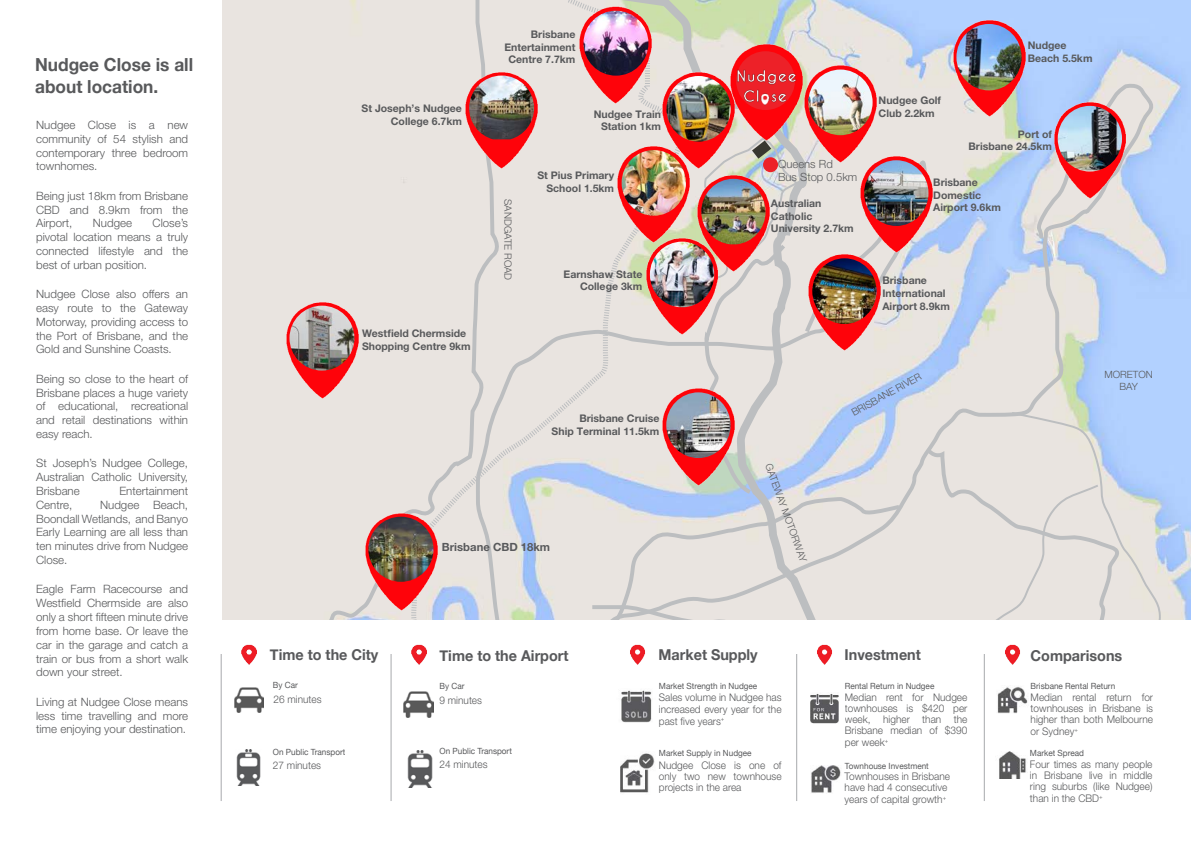
<style>
.page{position:relative;width:1191px;height:842px;background:#fff}
.page>*{position:absolute;margin:0;border:0;box-sizing:border-box;transform-origin:0 0}
.t1{font:700 18px/21.6px "Helvetica Neue";color:#58595b;scale:.96 1}
.t2{font:700 15px "Helvetica Neue";color:#58595b;scale:.96 1}
.t3{font:300 11.5px/13.8px "Helvetica Neue LT Pro";color:#58595b;text-align:justify}
.t4{font:300 11.3px/13.6px "Helvetica Neue LT Pro";color:#58595b}
.t5{font:700 11.3px "Helvetica Neue LT Pro";color:#58595b}
.t6{font:300 10.5px/11px "Helvetica Neue LT Pro";color:#58595b;text-align:justify;scale:.96 1}
.t7{font:700 10.5px/12.6px "Helvetica Neue LT Pro";color:#58595b;text-align:right}
.t8{font:300 10px/12px "Helvetica Neue LT Pro";color:#58595b;text-align:center}
.t9{font:8.5px "Helvetica Neue";color:#58595b;scale:.96 1}
</style>
<div class="page">
<svg style="left:906px;top:0;width:285px;height:620px;background:#b5d1fa"></svg>
<div style="left:222px;top:0;width:188px;height:620px;background:#e9e4e0"></div>
<div style="left:410px;top:0;width:159px;height:620px;background:#e9e4e0"></div>
<img style="left:354px;top:502px;width:88px;height:110px">
<img style="left:368px;top:517px;width:65px;height:65px;border-radius:33px">
<svg style="left:1155px;top:411px;width:28px;height:209px;background:#bcd2f2"></svg>
<svg style="left:442px;top:83px;width:713px;height:537px;background:#dadde2"></svg>
<svg style="left:574px;top:0;width:332px;height:620px;background:#dedede"></svg>
<img style="left:454px;top:60px;width:95px;height:111px">
<img style="left:275px;top:290px;width:95px;height:111px">
<img style="left:569px;top:0;width:94px;height:105px">
<img style="left:469px;top:76px;width:65px;height:63px">
<img style="left:289px;top:306px;width:65px;height:65px;border-radius:32px">
<img style="left:583px;top:11px;width:65px;height:65px;border-radius:32px">
<img style="left:942px;top:8px;width:95px;height:110px">
<img style="left:956px;top:24px;width:65px;height:66px">
<img style="left:802px;top:243px;width:90px;height:110px">
<img style="left:849px;top:145px;width:95px;height:110px">
<img style="left:1043px;top:90px;width:94px;height:111px">
<img style="left:802px;top:54px;width:86px;height:110px">
<img style="left:651px;top:60px;width:68px;height:74px">
<img style="left:607px;top:134px;width:84px;height:111px">
<img style="left:635px;top:226px;width:56px;height:110px">
<img style="left:651px;top:377px;width:40px;height:110px">
<img style="left:812px;top:258px;width:64px;height:66px">
<img style="left:864px;top:160px;width:64px;height:66px">
<img style="left:814px;top:70px;width:58px;height:65px">
<img style="left:666px;top:76px;width:53px;height:66px">
<img style="left:621px;top:150px;width:65px;height:66px">
<img style="left:650px;top:242px;width:41px;height:65px">
<img style="left:666px;top:392px;width:25px;height:66px">
<img style="left:1057px;top:106px;width:65px;height:66px">
<img style="left:411px;top:644px;width:16px;height:20px">
<img style="left:630px;top:644px;width:15px;height:20px">
<img style="left:817px;top:644px;width:15px;height:20px">
<img style="left:1005px;top:644px;width:15px;height:20px">
<img style="left:241px;top:644px;width:16px;height:20px">
<img style="left:236px;top:749px;width:25px;height:37px">
<img style="left:407px;top:751px;width:26px;height:37px">
<img style="left:234px;top:688px;width:30px;height:25px">
<img style="left:403px;top:692px;width:30px;height:25px">
<hr style="left:390px;top:654px;width:1px;height:147px;background:#a7a9ac">
<hr style="left:221px;top:654px;width:1px;height:147px;background:#a7a9ac">
<hr style="left:796px;top:654px;width:1px;height:147px;background:#a7a9ac">
<hr style="left:983px;top:654px;width:1px;height:147px;background:#a7a9ac">
<img style="left:810px;top:693px;width:29px;height:31px">
<img style="left:811px;top:766px;width:30px;height:27px">
<img style="left:719px;top:32px;width:95px;height:110px">
<div style="left:736px;top:51px;width:59px;height:59px;background:#ed2128;border-radius:50%"></div>
<img style="left:728px;top:61px;width:72px;height:35px">
<img style="left:737px;top:81px;width:56px;height:35px">
<img style="left:621px;top:690px;width:31px;height:33px">
<img style="left:620px;top:753px;width:35px;height:40px">
<img style="left:999px;top:751px;width:27px;height:27px">
<img style="left:997px;top:687px;width:31px;height:27px">
<img style="left:691px;top:136px;width:111px;height:361px">
<h1 class="t1" style="left:35px;top:53px;width:166px">Nudgee Close is all about location.</h1>
<p class="t3" style="left:36px;top:118px;width:153px">Nudgee Close is a new community of 54 stylish and contemporary three bedroom townhomes.</p>
<p class="t3" style="left:36px;top:189px;width:153px">Being just 18km from Brisbane CBD and 8.9km from the Airport,</p>
<p class="t3" style="left:36px;top:216px;width:153px;text-indent:116px">Close’s pivotal location means a truly connected lifestyle and the best of urban position.</p>
<p class="t3" style="left:36px;top:287px;width:153px">Nudgee Close also offers an easy route to the Gateway Motorway, providing access to the Port of Brisbane, and the Gold and Sunshine Coasts.</p>
<p class="t3" style="left:36px;top:372px;width:153px">Being so close to the heart of Brisbane places a huge variety of educational, recreational and retail destinations within easy reach.</p>
<p class="t3" style="left:36px;top:456px;width:153px">St Joseph’s Nudgee College, Australian Catholic University, Brisbane</p>
<p class="t3" style="left:93px;top:216px;width:41px">Nudgee</p>
<p class="t3" style="left:119px;top:484px;width:70px">Entertainment</p>
<p class="t3" style="left:36px;top:498px;width:38px">Centre,</p>
<p class="t3" style="left:36px;top:498px;width:153px;text-indent:64px">Nudgee Beach, Boondall Wetlands, and Banyo Early Learning are all less than ten minutes drive from Nudgee Close.</p>
<p class="t3" style="left:36px;top:582px;width:154px">Eagle Farm Racecourse and Westfield Chermside are also only a short fifteen minute drive from home base. Or leave the car in the garage and catch a train or bus from a short walk down your street.</p>
<p class="t3" style="left:36px;top:694px;width:153px">Living at Nudgee Close means less time travelling and more time enjoying your destination.</p>
<p class="t7" style="left:361px;top:102px;width:102px">St Joseph’s Nudgee<br>College 6.7km</p>
<p class="t7" style="left:362px;top:327px;width:110px;text-align:left">Westfield Chermside<br>Shopping Centre 9km</p>
<p class="t7" style="left:504px;top:28px;width:72px">Brisbane<br>Entertainment<br>Centre 7.7km</p>
<p class="t7" style="left:593px;top:107px;width:69px">Nudgee Train<br>Station 1km</p>
<p class="t8" style="left:514px;top:199px;width:83px;rotate:90deg">SANDGATE ROAD</p>
<p class="t7" style="left:537px;top:169px;width:78px">St Pius Primary<br>School 1.5km</p>
<p class="t7" style="left:563px;top:268px;width:80px">Earnshaw State<br>College 3km</p>
<p class="t7" style="left:551px;top:412px;width:109px">Brisbane Cruise<br>Ship Terminal 11.5km</p>
<p class="t5" style="left:442px;top:540px;width:110px">Brisbane CBD 18km</p>
<p class="t4" style="left:778px;top:157px;width:81px">Queens Rd<br>Bus Stop 0.5km</p>
<p class="t7" style="left:771px;top:197px;width:84px;text-align:left">Australian<br>Catholic<br>University 2.7km</p>
<p class="t7" style="left:878px;top:94px;width:64px;text-align:left">Nudgee Golf<br>Club 2.2km</p>
<p class="t7" style="left:1027px;top:39px;width:66px;text-align:left">Nudgee<br>Beach 5.5km</p>
<p class="t7" style="left:968px;top:127px;width:85px">Port of<br>Brisbane 24.5km</p>
<p class="t7" style="left:933px;top:176px;width:69px;text-align:left">Brisbane<br>Domestic<br>Airport 9.6km</p>
<p class="t7" style="left:882px;top:274px;width:69px;text-align:left">Brisbane<br>International<br>Airport 8.9km</p>
<p class="t8" style="left:774px;top:462px;width:105px;rotate:70deg">GATEWAY MOTORWAY</p>
<p class="t8" style="left:849px;top:408px;width:80px;rotate:-29deg">BRISBANE RIVER</p>
<p class="t8" style="left:1104px;top:368px;width:50px">MORETON<br>BAY</p>
<h2 class="t2" style="left:270px;top:645px;width:115px">Time to the City</h2>
<p class="t6" style="left:273px;top:693px;width:52px">26 minutes</p>
<p class="t6" style="left:439px;top:695px;width:46px">9 minutes</p>
<h2 class="t2" style="left:439px;top:646px;width:136px">Time to the Airport</h2>
<h2 class="t2" style="left:658px;top:646px;width:105px">Market Supply</h2>
<h2 class="t2" style="left:844px;top:646px;width:81px">Investment</h2>
<h2 class="t2" style="left:1030px;top:646px;width:97px">Comparisons</h2>
<p class="t9" style="left:273px;top:680px;width:27px">By Car</p>
<p class="t9" style="left:439px;top:681px;width:27px">By Car</p>
<p class="t9" style="left:659px;top:681px;width:104px">Market Strength in Nudgee</p>
<p class="t9" style="left:844px;top:681px;width:95px">Rental Return in Nudgee</p>
<p class="t9" style="left:1030px;top:681px;width:90px">Brisbane Rental Return</p>
<p class="t6" style="left:659px;top:691px;width:129px;line-height:12px">Sales volume in Nudgee has increased every year for the past five years<sup>+</sup></p>
<p class="t6" style="left:659px;top:759px;width:129px">Nudgee Close is one of only two new townhouse projects in the area</p>
<p class="t6" style="left:845px;top:692px;width:129px">Median rent for Nudgee townhouses is $420 per week, higher than the Brisbane median of $390</p>
<p class="t6" style="left:845px;top:737px;width:47px">per week<sup>+</sup></p>
<p class="t6" style="left:1030px;top:692px;width:129px">Median rental return for townhouses in Brisbane is higher than both Melbourne</p>
<p class="t6" style="left:1030px;top:726px;width:51px">or Sydney<sup>+</sup></p>
<p class="t6" style="left:1030px;top:759px;width:129px">Four times as many people in Brisbane live in middle ring suburbs (like Nudgee)</p>
<p class="t6" style="left:1030px;top:793px;width:77px">than in the CBD<sup>+</sup></p>
<p class="t9" style="left:273px;top:747px;width:77px">On Public Transport</p>
<p class="t9" style="left:439px;top:746px;width:77px">On Public Transport</p>
<p class="t9" style="left:659px;top:748px;width:98px">Market Supply in Nudgee</p>
<p class="t9" style="left:1030px;top:748px;width:58px">Market Spread</p>
<p class="t6" style="left:273px;top:760px;width:52px">27 minutes</p>
<p class="t6" style="left:439px;top:758px;width:52px">24 minutes</p>
<p class="t9" style="left:845px;top:761px;width:89px">Townhouse Investment</p>
<p class="t6" style="left:844px;top:771px;width:111px">Townhouses in Brisbane have had 4 consecutive</p>
<p class="t6" style="left:844px;top:794px;width:107px">years of capital growth<sup>+</sup></p>
<p class="t4" style="left:956px;top:787px;width:148px">Gold Coast 1 hour drive south</p>
</div>
